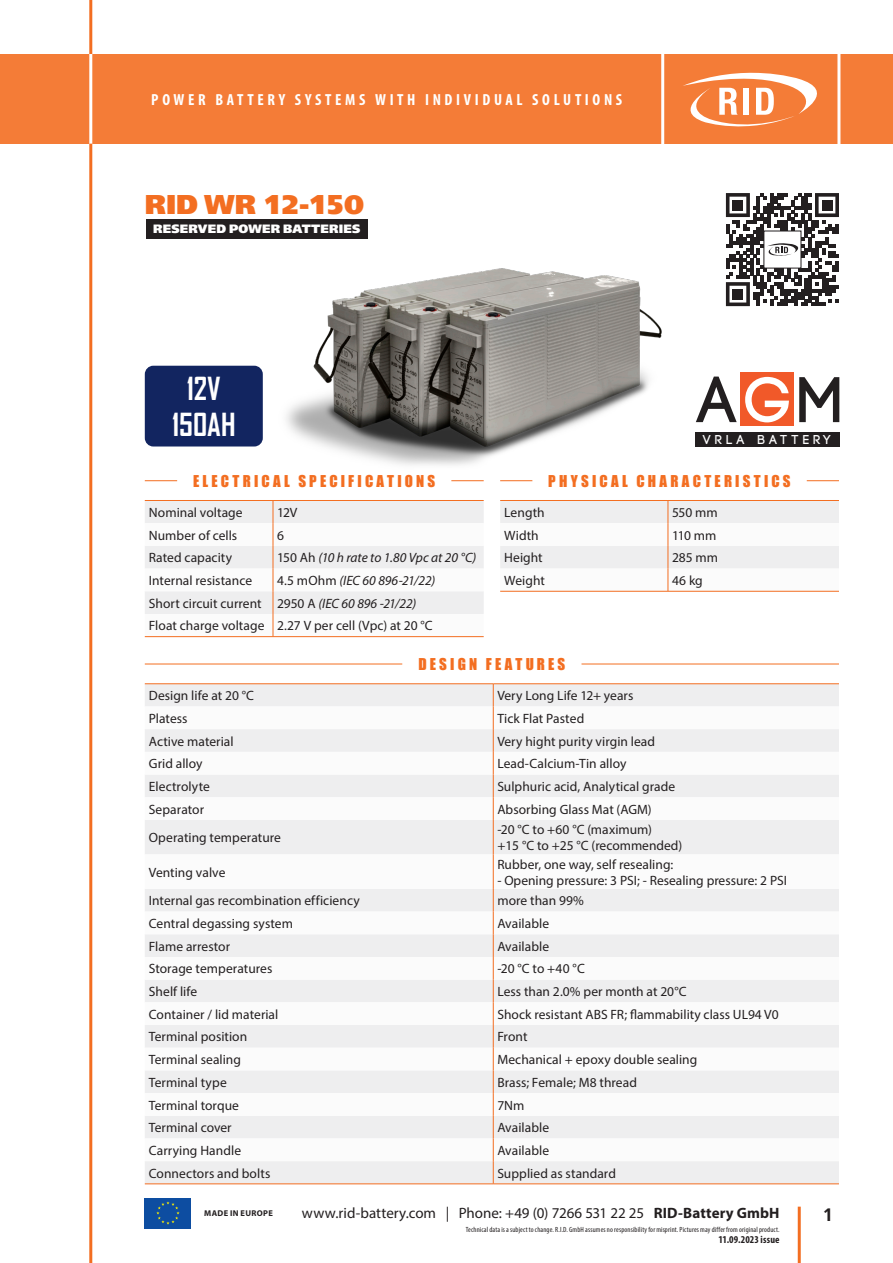
<style>
.page{position:relative;width:893px;height:1263px;background:#fff}
.page>*{position:absolute;margin:0;border:0;box-sizing:border-box;transform-origin:0 0}
.t1{font:700 64.2px "Code";color:#231f20}
.t2{font:700 30.45px "Agency FB";color:#fff}
.t3{font:27px "Free Set Black C";letter-spacing:-.02em;color:#f36e21}
.t4{font:18px "Free Set Demi C";color:#231f20}
.t5{font:700 condensed 16.05px "Myriad Pro";letter-spacing:.225em;color:#fff}
.t6{font:15px "Impact";letter-spacing:.215em;color:#f36e21}
.t7{font:15px "Myriad Pro";color:#231f20}
.t8{font:13.5px "Myriad Pro";color:#231f20}
.t9{font:italic 13.5px "Myriad Pro";letter-spacing:-.005em;color:#231f20}
.t10{font:700 12.9px "Code";letter-spacing:.34em;color:#fff}
.t11{font:12px "Free Set Black C";letter-spacing:.015em;color:#fff}
.t12{font:700 condensed 10.5px "Myriad Pro";letter-spacing:.015em;color:#231f20}
.t13{font:700 8.4px "Myriad Pro";letter-spacing:.045em;color:#231f20}
.t14{font:condensed 7.5px "Myriad Pro";letter-spacing:.02em;color:#231f20}
.s1{color:#fff}
.s2{font-style:normal}
.s3{font-weight:700}
</style>
<div class="page">
<div style="left:0;top:54px;width:893px;height:90px;background:#f47c37"></div>
<svg style="left:683px;top:73px;width:134px;height:54px"></svg>
<hr style="left:89px;top:51px;width:3px;height:97px;background:#fff">
<hr style="left:89px;top:144px;width:3px;height:1119px;background:#f36e21">
<hr style="left:798px;top:1206px;width:3px;height:57px;background:#f36e21">
<hr style="left:89px;top:0;width:3px;height:54px;background:#f36e21">
<hr style="left:661px;top:51px;width:3px;height:97px;background:#fff">
<hr style="left:837px;top:51px;width:3px;height:97px;background:#fff">
<svg style="left:144px;top:1198px;width:47px;height:31px"></svg>
<div style="left:145px;top:1198px;width:46px;height:30px;background:#0d4da1"></div>
<svg style="left:156px;top:1201px;width:24px;height:23px"></svg>
<div style="left:146px;top:219px;width:222px;height:20px;background:#231f20"></div>
<hr style="left:145px;top:480px;width:32px;height:1px;background:#f36e21">
<hr style="left:451px;top:480px;width:33px;height:1px;background:#f36e21">
<hr style="left:500px;top:480px;width:32px;height:1px;background:#f36e21">
<hr style="left:807px;top:480px;width:32px;height:1px;background:#f36e21">
<hr style="left:145px;top:664px;width:257px;height:1px;background:#f36e21">
<hr style="left:581px;top:664px;width:258px;height:1px;background:#f36e21">
<img style="left:286px;top:268px;width:376px;height:197px">
<svg style="left:145px;top:501px;width:339px;height:135px"></svg>
<hr style="left:145px;top:636px;width:128px;height:1px;background:#f36e21">
<hr style="left:273px;top:636px;width:211px;height:1px;background:#f36e21">
<hr style="left:145px;top:500px;width:128px;height:1px;background:#f36e21">
<hr style="left:273px;top:500px;width:211px;height:1px;background:#f36e21">
<div style="left:145px;top:684px;width:694px;height:499px;background:#eeeeef"></div>
<svg style="left:145px;top:706px;width:694px;height:455px"></svg>
<svg style="left:493px;top:684px;width:1px;height:136px"></svg>
<hr style="left:493px;top:820px;width:1px;height:34px;background:#f36e21">
<hr style="left:493px;top:854px;width:1px;height:35px;background:#f36e21">
<svg style="left:493px;top:889px;width:1px;height:294px"></svg>
<hr style="left:145px;top:683px;width:348px;height:1px;background:#f36e21">
<hr style="left:493px;top:683px;width:346px;height:1px;background:#f36e21">
<hr style="left:145px;top:1183px;width:348px;height:1px;background:#f36e21">
<hr style="left:493px;top:1183px;width:346px;height:1px;background:#f36e21">
<svg style="left:500px;top:501px;width:339px;height:90px"></svg>
<hr style="left:500px;top:591px;width:168px;height:1px;background:#f36e21">
<hr style="left:668px;top:591px;width:171px;height:1px;background:#f36e21">
<hr style="left:500px;top:500px;width:168px;height:1px;background:#f36e21">
<hr style="left:668px;top:500px;width:171px;height:1px;background:#f36e21">
<div style="left:740px;top:372px;width:54px;height:54px;background:#f15929"></div>
<div style="left:695px;top:432px;width:144px;height:14px;background:#231f20"></div>
<div style="left:145px;top:366px;width:118px;height:80px;background:#122560;border-radius:9px"></div>
<svg style="left:726px;top:193px;width:113px;height:113px"></svg>
<div style="left:733px;top:200px;width:10px;height:10px;background:#231f20"></div>
<div style="left:822px;top:200px;width:10px;height:10px;background:#231f20"></div>
<div style="left:733px;top:289px;width:10px;height:10px;background:#231f20"></div>
<p class="t5" style="left:151px;top:90px;width:473px">POWER BATTERY SYSTEMS WITH INDIVIDUAL SOLUTIONS</p>
<h3 class="t3" style="left:145px;top:189px;width:221px">RID WR 12-150</h3>
<p class="t11" style="left:153px;top:222px;width:209px">RESERVED POWER BATTERIES</p>
<p class="t2" style="left:187px;top:369px;width:36px">12V</p>
<p class="t1" style="left:699px;top:368px;width:146px">A<span class="s1">G</span>M</p>
<p class="t10" style="left:703px;top:433px;width:129px">VRLA BATTERY</p>
<p class="t2" style="left:172px;top:406px;width:65px">150AH</p>
<p class="t6" style="left:193px;top:469px;width:244px">ELECTRICAL SPECIFICATIONS</p>
<p class="t8" style="left:149px;top:504px;width:95px">Nominal voltage</p>
<p class="t8" style="left:277px;top:504px;width:22px">12V</p>
<p class="t8" style="left:149px;top:527px;width:90px">Number of cells</p>
<p class="t8" style="left:277px;top:527px;width:8px">6</p>
<p class="t8" style="left:149px;top:549px;width:85px">Rated capacity</p>
<p class="t9" style="left:277px;top:549px;width:201px"><span class="s2">150 Ah</span> (10 h rate to 1.80 Vpc at 20 °C)</p>
<p class="t8" style="left:149px;top:572px;width:105px">Internal resistance</p>
<p class="t9" style="left:277px;top:572px;width:160px"><span class="s2">4.5 mOhm</span> (IEC 60 896-21/22)</p>
<p class="t8" style="left:149px;top:595px;width:114px">Short circuit current</p>
<p class="t9" style="left:277px;top:595px;width:141px"><span class="s2">2950 A</span> (IEC 60 896 -21/22)</p>
<p class="t8" style="left:149px;top:617px;width:117px">Float charge voltage</p>
<p class="t8" style="left:277px;top:617px;width:157px">2.27 V per cell (Vpc) at 20 °C</p>
<p class="t6" style="left:548px;top:469px;width:244px">PHYSICAL CHARACTERISTICS</p>
<p class="t8" style="left:504px;top:504px;width:42px">Length</p>
<p class="t8" style="left:672px;top:504px;width:47px">550 mm</p>
<p class="t8" style="left:504px;top:527px;width:36px">Width</p>
<p class="t8" style="left:672px;top:527px;width:46px">110 mm</p>
<p class="t8" style="left:504px;top:549px;width:40px">Height</p>
<p class="t8" style="left:672px;top:549px;width:47px">285 mm</p>
<p class="t8" style="left:504px;top:572px;width:42px">Weight</p>
<p class="t8" style="left:672px;top:572px;width:32px">46 kg</p>
<p class="t6" style="left:418px;top:652px;width:149px">DESIGN FEATURES</p>
<p class="t8" style="left:149px;top:687px;width:107px">Design life at 20 °C</p>
<p class="t8" style="left:497px;top:687px;width:138px">Very Long Life 12+ years</p>
<p class="t8" style="left:149px;top:710px;width:40px">Platess</p>
<p class="t8" style="left:497px;top:710px;width:88px">Tick Flat Pasted</p>
<p class="t8" style="left:149px;top:733px;width:86px">Active material</p>
<p class="t8" style="left:497px;top:733px;width:159px">Very hight purity virgin lead</p>
<p class="t8" style="left:149px;top:755px;width:55px">Grid alloy</p>
<p class="t8" style="left:497px;top:755px;width:131px">Lead-Calcium-Tin alloy</p>
<p class="t8" style="left:149px;top:778px;width:63px">Electrolyte</p>
<p class="t8" style="left:497px;top:778px;width:179px">Sulphuric acid, Analytical grade</p>
<p class="t8" style="left:149px;top:801px;width:57px">Separator</p>
<p class="t8" style="left:497px;top:801px;width:156px">Absorbing Glass Mat (AGM)</p>
<p class="t8" style="left:149px;top:829px;width:134px">Operating temperature</p>
<p class="t8" style="left:497px;top:821px;width:156px">-20 °C to +60 °C (maximum)</p>
<p class="t8" style="left:497px;top:837px;width:187px">+15 °C to +25 °C (recommended)</p>
<p class="t8" style="left:149px;top:864px;width:78px">Venting valve</p>
<p class="t8" style="left:497px;top:856px;width:177px">Rubber, one way, self resealing:</p>
<p class="t8" style="left:497px;top:872px;width:291px">- Opening pressure: 3 PSI; - Resealing pressure: 2 PSI</p>
<p class="t8" style="left:149px;top:892px;width:212px">Internal gas recombination efficiency</p>
<p class="t8" style="left:497px;top:892px;width:88px">more than 99%</p>
<p class="t8" style="left:149px;top:915px;width:146px">Central degassing system</p>
<p class="t8" style="left:497px;top:915px;width:53px">Available</p>
<p class="t8" style="left:149px;top:938px;width:83px">Flame arrestor</p>
<p class="t8" style="left:497px;top:938px;width:53px">Available</p>
<p class="t8" style="left:149px;top:960px;width:125px">Storage temperatures</p>
<p class="t8" style="left:497px;top:960px;width:89px">-20 °C to +40 °C</p>
<p class="t8" style="left:149px;top:983px;width:50px">Shelf life</p>
<p class="t8" style="left:497px;top:983px;width:191px">Less than 2.0% per month at 20°C</p>
<p class="t8" style="left:149px;top:1006px;width:131px">Container / lid material</p>
<p class="t8" style="left:497px;top:1006px;width:283px">Shock resistant ABS FR; flammability class UL94 V0</p>
<p class="t8" style="left:149px;top:1028px;width:100px">Terminal position</p>
<p class="t8" style="left:497px;top:1028px;width:32px">Front</p>
<p class="t8" style="left:149px;top:1051px;width:94px">Terminal sealing</p>
<p class="t8" style="left:497px;top:1051px;width:202px">Mechanical + epoxy double sealing</p>
<p class="t8" style="left:149px;top:1074px;width:79px">Terminal type</p>
<p class="t8" style="left:497px;top:1074px;width:141px">Brass; Female; M8 thread</p>
<p class="t8" style="left:149px;top:1097px;width:92px">Terminal torque</p>
<p class="t8" style="left:497px;top:1097px;width:28px">7Nm</p>
<p class="t8" style="left:149px;top:1119px;width:84px">Terminal cover</p>
<p class="t8" style="left:497px;top:1119px;width:53px">Available</p>
<p class="t8" style="left:149px;top:1142px;width:94px">Carrying Handle</p>
<p class="t8" style="left:497px;top:1142px;width:53px">Available</p>
<p class="t8" style="left:149px;top:1165px;width:123px">Connectors and bolts</p>
<p class="t8" style="left:497px;top:1165px;width:120px">Supplied as standard</p>
<p class="t13" style="left:204px;top:1208px;width:70px">MADE IN EUROPE</p>
<p class="t7" style="left:302px;top:1203px;width:479px">www.rid-battery.com | Phone: +49 (0) 7266 531 22 25 <span class="s3">RID-Battery GmbH</span></p>
<p class="t14" style="left:466px;top:1225px;width:315px">Technical data is a subject to change. R.I.D. GmbH assumes no responsibility for misprint. Pictures may differ from original product.</p>
<p class="t12" style="left:718px;top:1233px;width:63px">11.09.2023 issue</p>
<h3 class="t4" style="left:822px;top:1204px;width:13px">1</h3>
</div>
